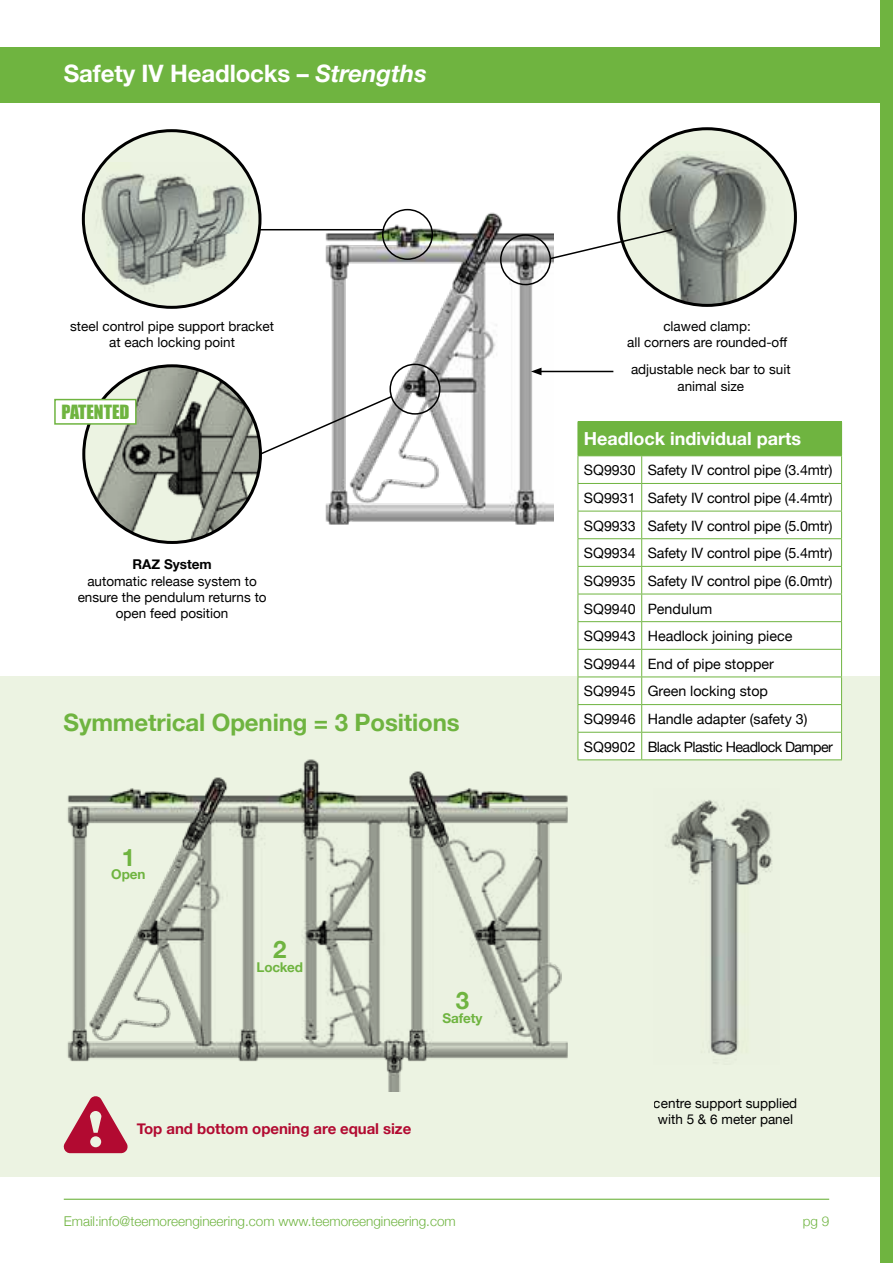
<style>
.page{position:relative;width:893px;height:1263px;background:#fff}
.page>*{position:absolute;margin:0;border:0;box-sizing:border-box;transform-origin:0 0}
.t1{font:700 24px "Helvetica Neue";letter-spacing:-.005em;color:#6fb440}
.t2{font:700 24px "Helvetica Neue";letter-spacing:-.005em;color:#fff}
.t3{font:700 18px "Helvetica Neue";color:#fff}
.t4{font:18px "Impact";color:#6fb440}
.t5{font:700 15px "Helvetica Neue";letter-spacing:-.005em;color:#b20a31}
.t6{font:14.25px/27.6px "Helvetica Neue";color:#000}
.t7{font:13.5px/16.2px "Helvetica Neue";color:#000;text-align:center}
.t8{font:300 13.5px "Helvetica Neue";color:#6fb440}
.t9{font:700 13.5px "Helvetica Neue";letter-spacing:-.005em;color:#6fb440}
.t10{font:700 13.5px "Helvetica Neue";color:#000}
.s1{font-style:italic}
</style>
<div class="page">
<hr style="left:64px;top:1199px;width:765px;height:1px;background:#6fb440">
<hr style="left:256px;top:229px;width:128px;height:1px;background:#000">
<div style="left:0;top:676px;width:893px;height:501px;background:#ecf3e2"></div>
<div style="left:0;top:47px;width:893px;height:56px;background:#6fb440"></div>
<img style="left:67px;top:741px;width:514px;height:350px">
<img style="left:665px;top:800px;width:107px;height:255px">
<img style="left:306px;top:208px;width:248px;height:317px">
<div style="left:500px;top:234px;width:51px;height:51px;border:2px solid #000;border-radius:50%"></div>
<div style="left:382px;top:209px;width:51px;height:51px;border:2px solid #000;border-radius:50%"></div>
<div style="left:389px;top:364px;width:52px;height:51px;border:2px solid #000;border-radius:50%"></div>
<svg style="left:549px;top:228px;width:79px;height:32px"></svg>
<svg style="left:254px;top:394px;width:140px;height:64px"></svg>
<svg style="left:619px;top:129px;width:176px;height:176px;background:#cdd3c4"></svg>
<img style="left:628px;top:151px;width:156px;height:154px">
<img style="left:84px;top:366px;width:176px;height:176px;border-radius:88px">
<svg style="left:83px;top:131px;width:177px;height:176px;background:#d3d9ca"></svg>
<img style="left:83px;top:162px;width:170px;height:142px">
<div style="left:54px;top:399px;width:83px;height:26px;background:#fff;border:2px solid #6fb440"></div>
<hr style="left:539px;top:371px;width:74px;height:1px;background:#000">
<svg style="left:531px;top:368px;width:10px;height:7px"></svg>
<svg style="left:63px;top:1096px;width:65px;height:57px"></svg>
<div style="left:578px;top:422px;width:264px;height:34px;background:#6fb440"></div>
<hr style="left:578px;top:421px;width:64px;height:1px;background:#6fb440">
<hr style="left:642px;top:421px;width:200px;height:1px;background:#6fb440">
<svg style="left:578px;top:456px;width:264px;height:303px"></svg>
<hr style="left:578px;top:566px;width:64px;height:1px;background:#6fb440">
<hr style="left:578px;top:594px;width:64px;height:1px;background:#6fb440">
<hr style="left:578px;top:621px;width:64px;height:1px;background:#6fb440">
<hr style="left:578px;top:649px;width:64px;height:1px;background:#6fb440">
<hr style="left:578px;top:676px;width:64px;height:1px;background:#6fb440">
<hr style="left:578px;top:704px;width:64px;height:1px;background:#6fb440">
<hr style="left:578px;top:732px;width:64px;height:1px;background:#6fb440">
<hr style="left:578px;top:759px;width:64px;height:1px;background:#6fb440">
<hr style="left:642px;top:566px;width:200px;height:1px;background:#6fb440">
<hr style="left:642px;top:594px;width:200px;height:1px;background:#6fb440">
<hr style="left:642px;top:621px;width:200px;height:1px;background:#6fb440">
<hr style="left:642px;top:649px;width:200px;height:1px;background:#6fb440">
<hr style="left:642px;top:676px;width:200px;height:1px;background:#6fb440">
<hr style="left:642px;top:704px;width:200px;height:1px;background:#6fb440">
<hr style="left:642px;top:732px;width:200px;height:1px;background:#6fb440">
<hr style="left:642px;top:759px;width:200px;height:1px;background:#6fb440">
<div style="left:880px;top:0;width:13px;height:1263px;background:#6fb440"></div>
<h1 class="t2" style="left:64px;top:55px;width:365px">Safety IV Headlocks – <span class="s1">Strengths</span></h1>
<p class="t7" style="left:70px;top:319px;width:205px">steel control pipe support bracket at each locking point</p>
<p class="t4" style="left:61px;top:398px;width:70px">PATENTED</p>
<p class="t10" style="left:132px;top:554px;width:81px">RAZ System</p>
<p class="t7" style="left:78px;top:573px;width:191px">automatic release system to ensure the pendulum returns to open feed position</p>
<h1 class="t1" style="left:64px;top:704px;width:398px">Symmetrical Opening = 3 Positions</h1>
<h1 class="t1" style="left:122px;top:838px;width:15px">1</h1>
<p class="t9" style="left:111px;top:864px;width:36px">Open</p>
<h1 class="t1" style="left:273px;top:931px;width:15px">2</h1>
<p class="t9" style="left:257px;top:956px;width:48px">Locked</p>
<h1 class="t1" style="left:456px;top:982px;width:15px">3</h1>
<p class="t9" style="left:442px;top:1007px;width:42px">Safety</p>
<p class="t5" style="left:137px;top:1116px;width:276px">Top and bottom opening are equal size</p>
<p class="t7" style="left:627px;top:319px;width:162px">clawed clamp:<br>all corners are rounded-off</p>
<p class="t7" style="left:631px;top:362px;width:161px">adjustable neck bar to suit animal size</p>
<p class="t3" style="left:584px;top:425px;width:219px">Headlock individual parts</p>
<p class="t6" style="left:584px;top:457px;width:250px">SQ9930 Safety IV control pipe (3.4mtr)<br>SQ9931 Safety IV control pipe (4.4mtr)<br>SQ9933 Safety IV control pipe (5.0mtr)<br>SQ9934 Safety IV control pipe (5.4mtr)<br>SQ9935 Safety IV control pipe (6.0mtr)<br>SQ9940 Pendulum<br>SQ9943 Headlock joining piece SQ9944 End of pipe stopper<br>SQ9945 Green locking stop<br>SQ9946 Handle adapter (safety 3)<br>SQ9902 Black Plastic Headlock Damper</p>
<p class="t7" style="left:654px;top:1096px;width:145px">centre support supplied with 5 &amp; 6 meter panel</p>
<p class="t8" style="left:64px;top:1210px;width:393px">Email:info@teemoreengineering.com www.teemoreengineering.com</p>
<p class="t8" style="left:803px;top:1210px;width:28px">pg 9</p>
</div>
